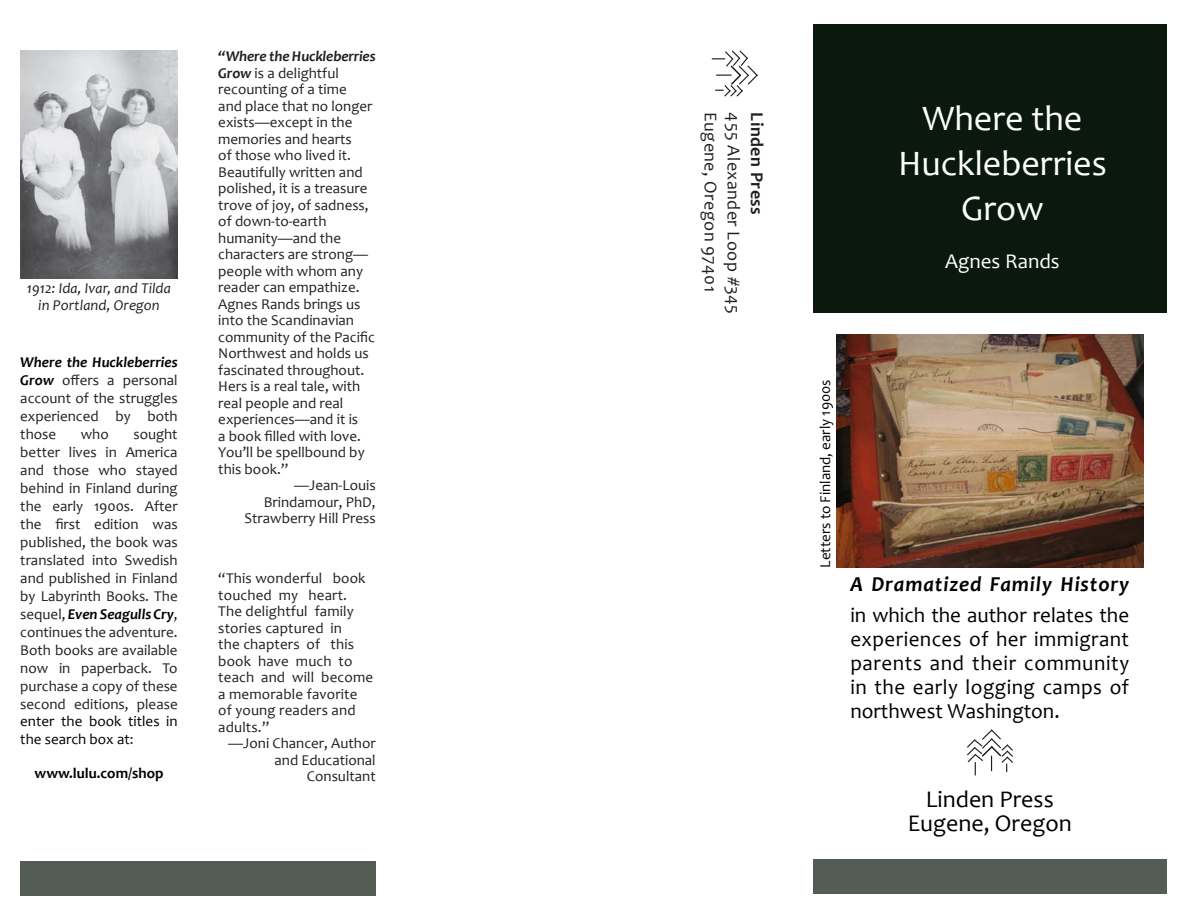
<style>
.page{position:relative;width:1188px;height:918px;background:#fff}
.page>*{position:absolute;margin:0;border:0;box-sizing:border-box;transform-origin:0 0}
.Title_Subhead{font:36px/45px "Candara";color:#fdffff;text-align:center}
.Title_Subhead-2{font:24px "Candara";color:#000}
.Sidebar{font:21.45px/24px "Candara";letter-spacing:.02em;color:#000;text-align:justify}
.Sidebar-2{font:italic 700 21.45px "Candara";letter-spacing:.045em;color:#000}
.Title_Subhead-3{font:21px "Candara";color:#fdffff}
.Body{font:18px "Candara";letter-spacing:.025em;color:#231f20}
.Body-2{font:700 18px "Candara";letter-spacing:.025em;color:#231f20}
.Body-3{font:15px/16.5px "Candara";color:#231f20}
.Title_Subhead-4{font:15px/18px "Candara";color:#000}
.Body-4{font:italic 15px/16.5px "Candara";letter-spacing:.005em;color:#231f20;text-align:center}
.Sidebar-3{font:700 15px "Candara";color:#000}
.s1{font-weight:700;font-style:italic;color:#000}
.s2{color:#231f20}
.s3{font-weight:700;font-style:italic}
</style>
<div class="page">
<img style="left:837px;top:334px;width:306px;height:234px">
<img style="left:20px;top:50px;width:158px;height:229px">
<svg style="left:967px;top:729px;width:46px;height:46px"></svg>
<div style="left:813px;top:25px;width:354px;height:288px;background:#0a180e"></div>
<svg style="left:712px;top:50px;width:46px;height:47px"></svg>
<div style="left:813px;top:860px;width:354px;height:34px;background:#535d56"></div>
<div style="left:20px;top:862px;width:356px;height:34px;background:#535d56"></div>
<p class="Body-4" style="left:27px;top:280px;width:146px">1912: Ida, Ivar, and Tilda in Portland, Oregon</p>
<p class="Body-3" style="left:20px;top:353px;width:159px;line-height:18px;text-align:justify"><span class="s1">Where the Huckleberries Grow</span> offers a personal account of the struggles experienced by both those</p>
<p class="Body-3" style="left:20px;top:425px;width:159px;line-height:18px;text-align:justify;text-indent:113px">sought better lives in America and those who stayed behind in Finland during the early 1900s. After the first edition was published, the book was translated into Swedish and published in Finland by Labyrinth Books. The sequel, <span class="s1">Even Seagulls Cry</span>, continues the adventure.<br>Both books are available now in paperback. To purchase a copy of these second editions, please</p>
<p class="Title_Subhead-4" style="left:20px;top:712px;width:159px">enter the book titles in the search box at<span class="s2">:</span></p>
<p class="Sidebar-3" style="left:35px;top:764px;width:130px">www.lulu.com/shop</p>
<p class="Body-3" style="left:81px;top:426px;width:30px">who</p>
<p class="Body-3" style="left:218px;top:48px;width:159px"><span class="s3">“Where the Huckleberries<br>Grow</span> is a delightful recounting of a time<br>and place that no longer exists—except in the memories and hearts<br>of those who lived it.<br>Beautifully written and polished, it is a treasure trove of joy, of sadness, of down-to-earth humanity—and the characters are strong— people with whom any reader can empathize.<br>Agnes Rands brings us into the Scandinavian community of the Pacific<br>Northwest and holds us fascinated throughout.<br>Hers is a real tale, with real people and real experiences—and it is<br>a book filled with love.<br>You’ll be spellbound by this book.”</p>
<p class="Body-3" style="left:245px;top:477px;width:133px;text-align:right">—Jean-Louis<br>Brindamour, PhD,<br>Strawberry Hill Press</p>
<p class="Body-3" style="left:218px;top:570px;width:156px">“This wonderful book touched my heart.<br>The delightful family stories captured in<br>the chapters of this book have much to teach and will become a memorable favorite of young readers and adults.”</p>
<p class="Body-3" style="left:228px;top:735px;width:149px;text-align:right">—Joni Chancer, Author and Educational<br>Consultant</p>
<p class="Body" style="left:722px;top:112px;width:181px;rotate:90deg">Eugene, Oregon 97401</p>
<p class="Body" style="left:745px;top:112px;width:203px;rotate:90deg">455 Alexander Loop #345</p>
<p class="Body-2" style="left:768px;top:112px;width:104px;rotate:90deg">Linden Press</p>
<p class="Title_Subhead" style="left:898px;top:95px;width:210px">Where the<br>Huckleberries<br>Grow</p>
<p class="Title_Subhead-3" style="left:945px;top:248px;width:116px">Agnes Rands</p>
<p class="Title_Subhead-4" style="left:816px;top:568px;width:190px;rotate:-90deg">Letters to Finland, early 1900s</p>
<p class="Sidebar-2" style="left:850px;top:571px;width:280px">A Dramatized Family History</p>
<p class="Sidebar" style="left:850px;top:603px;width:280px">in which the author relates the experiences of her immigrant parents and their community in the early logging camps of northwest Washington.</p>
<p class="Title_Subhead-2" style="left:926px;top:784px;width:129px">Linden Press</p>
<p class="Title_Subhead-2" style="left:908px;top:808px;width:166px">Eugene, Oregon</p>
</div>
